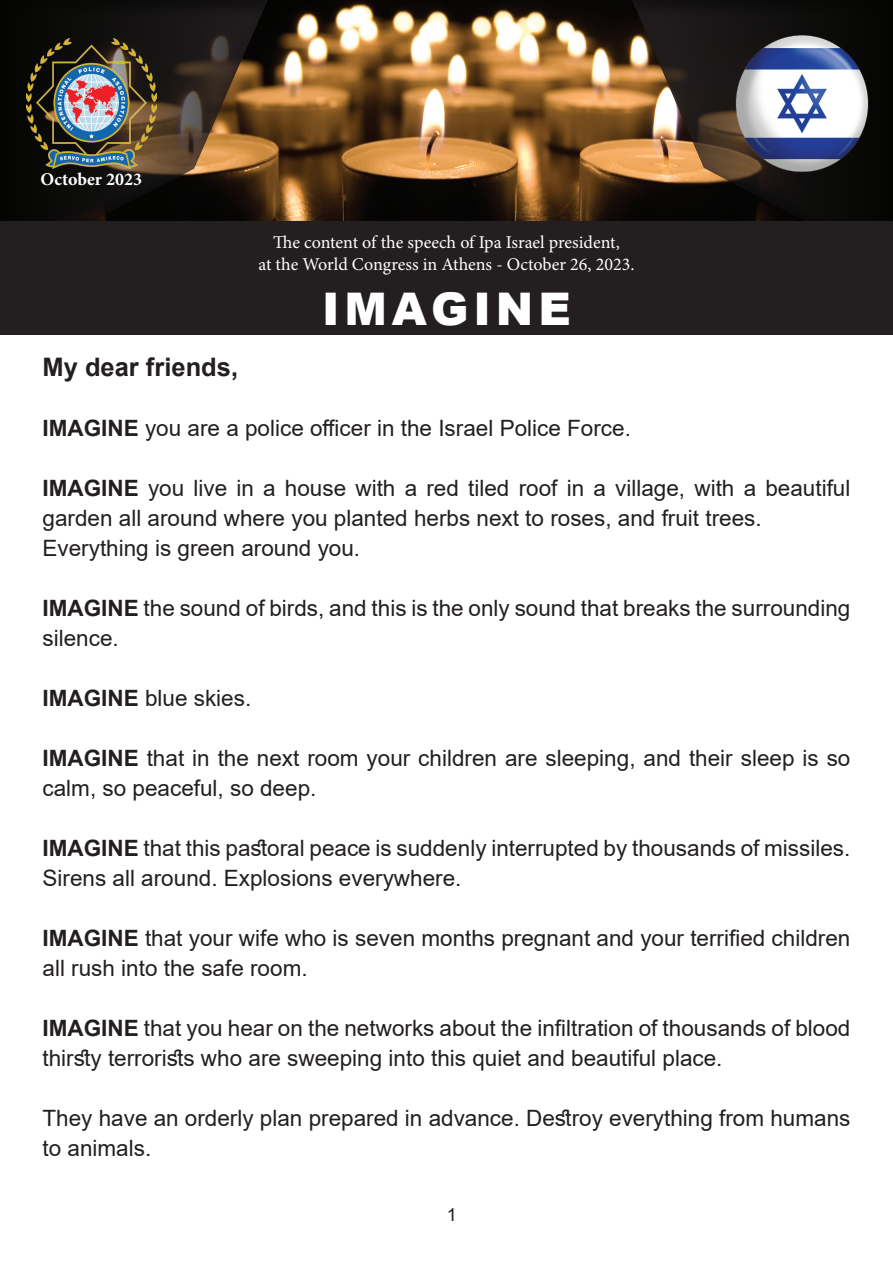
<style>
.page{position:relative;width:893px;height:1263px;background:#fff}
.page>*{position:absolute;margin:0;border:0;box-sizing:border-box;transform-origin:0 0}
.t1{font:900 45px "Arial";letter-spacing:.11em;color:#fff}
.t2{font:700 25.5px "Arial";color:#231f20}
.t3{font:22.5px/30px "Arial";color:#231f20}
.t4{font:18px/21.6px "Minion Pro";color:#fff;text-align:center}
.t5{font:700 18px "Minion Pro";color:#fff}
.t6{font:18px "Arial";color:#231f20}
.s1{font-weight:700}
</style>
<div class="page">
<img style="left:269px;top:0;width:361px;height:221px">
<div style="left:630px;top:0;width:263px;height:269px;background:#231f20;opacity:.5"></div>
<div style="left:0;top:0;width:269px;height:270px;background:#231f20;opacity:.5"></div>
<img style="left:27px;top:39px;width:129px;height:129px">
<img style="left:729px;top:29px;width:146px;height:149px">
<div style="left:0;top:221px;width:893px;height:114px;background:#231f20"></div>
<p class="t5" style="left:41px;top:167px;width:103px">October 2023</p>
<p class="t4" style="left:258px;top:231px;width:377px">The content of the speech of Ipa Israel president,<br>at the World Congress in Athens - October 26, 2023.</p>
<h1 class="t1" style="left:322px;top:276px;width:250px">IMAGINE</h1>
<p class="t2" style="left:43px;top:349px;width:197px">My dear friends,</p>
<p class="t3" style="left:43px;top:413px;width:590px"><span class="s1">IMAGINE</span> you are a police officer in the Israel Police Force.</p>
<p class="t3" style="left:43px;top:473px;width:809px"><span class="s1">IMAGINE</span> you live in a house with a red tiled roof in a village, with a beautiful garden all around where you planted herbs next to roses, and fruit trees.<br>Everything is green around you.</p>
<p class="t3" style="left:43px;top:593px;width:809px"><span class="s1">IMAGINE</span> the sound of birds, and this is the only sound that breaks the surrounding silence.</p>
<p class="t3" style="left:43px;top:683px;width:210px"><span class="s1">IMAGINE</span> blue skies.</p>
<p class="t3" style="left:43px;top:743px;width:809px"><span class="s1">IMAGINE</span> that in the next room your children are sleeping, and their sleep is so calm, so peaceful, so deep.</p>
<p class="t3" style="left:43px;top:833px;width:809px"><span class="s1">IMAGINE</span> that this pastoral peace is suddenly interrupted by thousands of missiles.<br>Sirens all around. Explosions everywhere.</p>
<p class="t3" style="left:43px;top:923px;width:809px"><span class="s1">IMAGINE</span> that your wife who is seven months pregnant and your terrified children all rush into the safe room.</p>
<p class="t3" style="left:43px;top:1013px;width:809px"><span class="s1">IMAGINE</span> that you hear on the networks about the infiltration of thousands of blood thirsty terrorists who are sweeping into this quiet and beautiful place.</p>
<p class="t3" style="left:43px;top:1103px;width:809px">They have an orderly plan prepared in advance. Destroy everything from humans to animals.</p>
<p class="t6" style="left:447px;top:1202px;width:12px">1</p>
</div>
